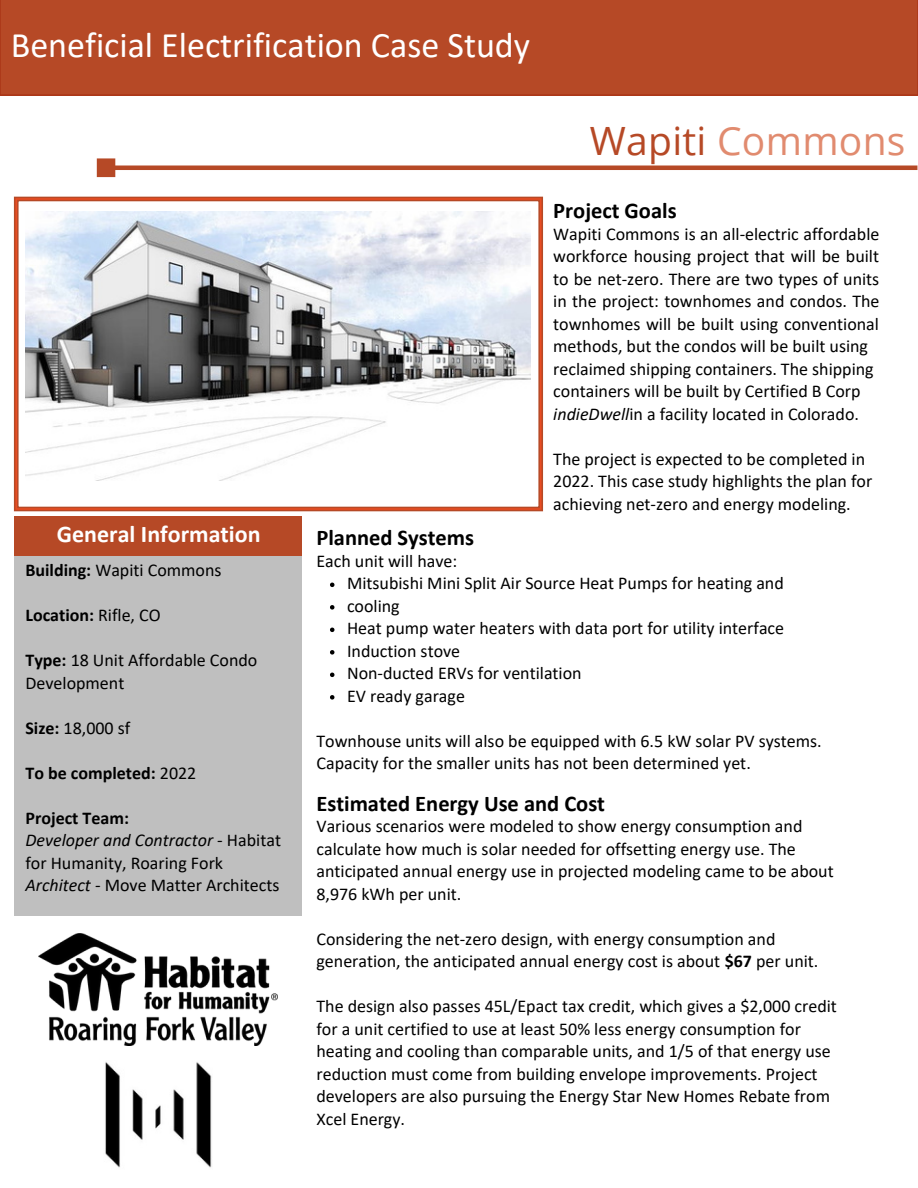
<style>
.page{position:relative;width:918px;height:1188px;background:#fff}
.page>*{position:absolute;margin:0;border:0;box-sizing:border-box;transform-origin:0 0}
.t1{font:39px "Open Sans";letter-spacing:.005em;color:#e18b6f}
.t2{font:36px "Calibri";color:#fff}
.t3{font:700 24px "Calibri";color:#fff}
.t4{font:700 22.5px "Calibri";color:#000}
.t5{font:18px/22.5px "Calibri";color:#000}
.t6{font:700 18px "Calibri";color:#000}
.s1{color:#b64926}
.s2{font-style:italic}
.s3{font-weight:700}
.s4{font-weight:400}
</style>
<div class="page">
<div style="left:0;top:0;width:918px;height:96px;background:#b64926"></div>
<div style="left:15px;top:516px;width:287px;height:40px;background:#b64926"></div>
<div style="left:15px;top:556px;width:287px;height:360px;background:#bfbfbf"></div>
<svg style="left:13px;top:196px;width:531px;height:316px"></svg>
<hr style="left:106px;top:166px;width:812px;height:4px;background:#b64926">
<div style="left:98px;top:159px;width:17px;height:17px;background:#b64926"></div>
<div style="left:97px;top:158px;width:18px;height:19px;border:2px solid #b64926"></div>
<img style="left:25px;top:212px;width:505px;height:268px">
<img style="left:38px;top:934px;width:240px;height:111px">
<img style="left:105px;top:1062px;width:107px;height:106px">
<svg style="left:330px;top:583px;width:4px;height:4px"></svg>
<svg style="left:330px;top:605px;width:4px;height:5px"></svg>
<svg style="left:330px;top:628px;width:4px;height:4px"></svg>
<svg style="left:330px;top:650px;width:4px;height:5px"></svg>
<svg style="left:330px;top:673px;width:4px;height:4px"></svg>
<svg style="left:330px;top:695px;width:4px;height:5px"></svg>
<h2 class="t2" style="left:11px;top:30px;width:521px">Beneficial Electrification Case Study</h2>
<h1 class="t1" style="left:590px;top:114px;width:317px"><span class="s1">Wapiti</span> Commons</h1>
<p class="t4" style="left:553px;top:201px;width:125px">Project Goals</p>
<p class="t5" style="left:553px;top:224px;width:328px">Wapiti Commons is an all-electric affordable workforce housing project that will be built to be net-zero. There are two types of units in the project: townhomes and condos. The townhomes will be built using conventional methods, but the condos will be built using reclaimed shipping containers. The shipping containers will be built by Certified B Corp <span class="s2">indieDwell</span>in a facility located in Colorado.</p>
<p class="t5" style="left:553px;top:449px;width:321px">The project is expected to be completed in<br>2022. This case study highlights the plan for achieving net-zero and energy modeling.</p>
<h3 class="t3" style="left:57px;top:524px;width:205px">General Information</h3>
<p class="t5" style="left:25px;top:560px;width:198px"><span class="s3">Building:</span> Wapiti Commons</p>
<p class="t6" style="left:25px;top:608px;width:137px">Location: <span class="s4">Rifle, CO</span></p>
<p class="t5" style="left:25px;top:650px;width:233px"><span class="s3">Type:</span> 18 Unit Affordable Condo<br>Development</p>
<p class="t5" style="left:25px;top:718px;width:106px"><span class="s3">Size:</span> 18,000 sf</p>
<p class="t6" style="left:25px;top:765px;width:172px">To be completed: <span class="s4">2022</span></p>
<p class="t5" style="left:25px;top:808px;width:257px"><span class="s3">Project Team:<br></span><span class="s2">Developer and Contractor -</span> Habitat for Humanity, Roaring Fork<br><span class="s2">Architect -</span> Move Matter Architects</p>
<p class="t4" style="left:316px;top:528px;width:159px">Planned Systems</p>
<p class="t5" style="left:316px;top:551px;width:142px">Each unit will have:</p>
<p class="t5" style="left:347px;top:574px;width:439px">Mitsubishi Mini Split Air Source Heat Pumps for heating and cooling<br>Heat pump water heaters with data port for utility interface<br>Induction stove<br>Non-ducted ERVs for ventilation<br>EV ready garage</p>
<p class="t5" style="left:316px;top:731px;width:507px">Townhouse units will also be equipped with 6.5 kW solar PV systems.<br>Capacity for the smaller units has not been determined yet.</p>
<p class="t4" style="left:316px;top:794px;width:290px">Estimated Energy Use and Cost</p>
<p class="t5" style="left:316px;top:816px;width:519px">Various scenarios were modeled to show energy consumption and calculate how much is solar needed for offsetting energy use. The anticipated annual energy use in projected modeling came to be about 8,976 kWh per unit.</p>
<p class="t5" style="left:316px;top:929px;width:503px">Considering the net-zero design, with energy consumption and generation, the anticipated annual energy cost is about <span class="s3">$67</span> per unit.</p>
<p class="t5" style="left:316px;top:996px;width:522px">The design also passes 45L/Epact tax credit, which gives a $2,000 credit for a unit certified to use at least 50% less energy consumption for heating and cooling than comparable units, and 1/5 of that energy use reduction must come from building envelope improvements. Project developers are also pursuing the Energy Star New Homes Rebate from Xcel Energy.</p>
</div>
